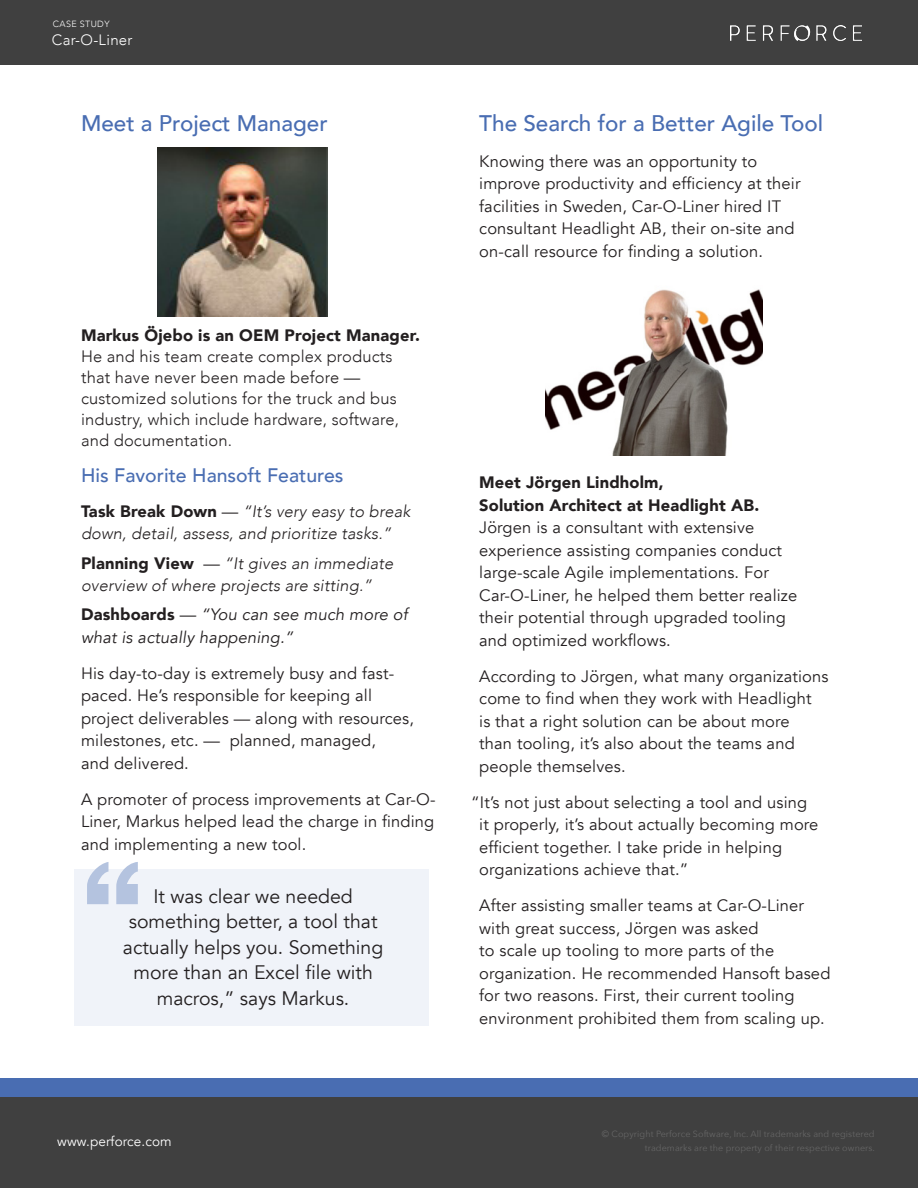
<style>
.page{position:relative;width:918px;height:1188px;background:#fff}
.page>*{position:absolute;margin:0;border:0;box-sizing:border-box;transform-origin:0 0}
.Heading{font:500 22.5px "Avenir";color:#496db2}
.Block_Quotes{font:19.5px/25.5px "Avenir";color:#231f20;text-align:center}
.Subheading{font:500 19.5px "Avenir";color:#496db2}
.Paragraph{font:16.5px/22.5px "Avenir";letter-spacing:.01em;color:#231f20}
.Heading-2{font:300 16.5px/21.1px "Avenir";letter-spacing:.01em;color:#231f20}
.Paragraph-2{font:italic 300 16.5px/22.5px "Avenir";letter-spacing:.01em;color:#231f20}
.Paragraph-3{font:italic 16.5px/22.5px "Avenir";letter-spacing:.01em;color:#231f20}
.Paragraph-4{font:900 16.5px/22.5px "Avenir";letter-spacing:.01em;color:#231f20}
.Heading-3{font:900 16.5px "Avenir";letter-spacing:.01em;color:#231f20}
.t1{font:300 15px "Avenir";letter-spacing:.02em;color:#fff}
.Block_Quotes-2{font:13.5px "Avenir";letter-spacing:.01em;color:#fff}
.Block_Quotes-3{font:9px/13.5px "Avenir Next";letter-spacing:.01em;color:#666;text-align:right}
.t2{font:300 9px "Avenir";letter-spacing:.04em;color:#fff}
.s1{font-weight:900;font-style:normal}
.s2{font-style:normal}
</style>
<div class="page">
<div style="left:74px;top:869px;width:355px;height:157px;background:#f0f3f9"></div>
<svg style="left:87px;top:862px;width:51px;height:42px"></svg>
<div style="left:0;top:1096px;width:918px;height:92px;background:#404040"></div>
<div style="left:0;top:1078px;width:918px;height:18px;background:#496db2"></div>
<img style="left:158px;top:147px;width:169px;height:169px">
<img style="left:545px;top:289px;width:218px;height:167px">
<div style="left:0;top:0;width:918px;height:65px;background:#404040"></div>
<p class="t2" style="left:53px;top:19px;width:58px">CASE STUDY</p>
<p class="t1" style="left:52px;top:31px;width:82px">Car-O-Liner</p>
<p class="Heading" style="left:81px;top:103px;width:248px">Meet a Project Manager</p>
<p class="Heading-3" style="left:81px;top:321px;width:340px">Markus Öjebo is an OEM Project Manager.</p>
<p class="Heading-2" style="left:81px;top:345px;width:320px">He and his team create complex products that have never been made before — customized solutions for the truck and bus industry, which include hardware, software, and documentation.</p>
<p class="Subheading" style="left:81px;top:458px;width:264px">His Favorite Hansoft Features</p>
<p class="Paragraph-2" style="left:81px;top:500px;width:331px"><span class="s1">Task Break Down</span> <span class="s2">—</span> “It’s very easy to break down, detail, assess, and prioritize tasks.”</p>
<p class="Paragraph-2" style="left:81px;top:552px;width:314px"><span class="s1">Planning View</span> <span class="s2">—</span> “It gives an immediate overview of where projects are sitting.”</p>
<p class="Paragraph-3" style="left:81px;top:604px;width:328px"><span class="s1">Dashboards</span> <span class="s2">—</span> “You can see much more of what is actually happening.”</p>
<p class="Paragraph" style="left:81px;top:662px;width:335px">His day-to-day is extremely busy and fast&shy;paced. He’s responsible for keeping all project deliverables — along with resources, milestones, etc. — planned, managed,<br>and delivered.</p>
<p class="Paragraph" style="left:81px;top:788px;width:356px;text-align:justify">A promoter of process improvements at Car-O-Liner, Markus helped lead the charge in finding and implementing a new tool.</p>
<p class="Block_Quotes" style="left:123px;top:884px;width:262px">It was clear we needed something better, a tool that actually helps you. Something more than an Excel file with macros,” says Markus.</p>
<p class="Heading" style="left:479px;top:103px;width:345px">The Search for a Better Agile Tool</p>
<p class="Paragraph" style="left:479px;top:150px;width:323px">Knowing there was an opportunity to improve productivity and efficiency at their facilities in Sweden, Car-O-Liner hired IT consultant Headlight AB, their on-site and on-call resource for finding a solution.</p>
<p class="Paragraph-4" style="left:479px;top:471px;width:281px">Meet Jörgen Lindholm,<br>Solution Architect at Headlight AB.</p>
<p class="Paragraph" style="left:479px;top:517px;width:320px">Jörgen is a consultant with extensive experience assisting companies conduct large-scale Agile implementations. For Car-O-Liner, he helped them better realize their potential through upgraded tooling and optimized workflows.</p>
<p class="Paragraph" style="left:479px;top:665px;width:351px">According to Jörgen, what many organizations come to find when they work with Headlight<br>is that a right solution can be about more<br>than tooling, it’s also about the teams and people themselves.</p>
<p class="Paragraph" style="left:479px;top:791px;width:341px;text-indent:-8px">“It’s not just about selecting a tool and using it properly, it’s about actually becoming more efficient together. I take pride in helping organizations achieve that.”</p>
<p class="Paragraph" style="left:479px;top:895px;width:353px">After assisting smaller teams at Car-O-Liner with great success, Jörgen was asked<br>to scale up tooling to more parts of the organization. He recommended Hansoft based for two reasons. First, their current tooling environment prohibited them from scaling up.</p>
<p class="Block_Quotes-2" style="left:57px;top:1133px;width:116px">www.perforce.com</p>
<p class="Block_Quotes-3" style="left:602px;top:1127px;width:275px">© Copyright Perforce Software, Inc. All trademarks and registered trademarks are the property of their respective owners.</p>
</div>
